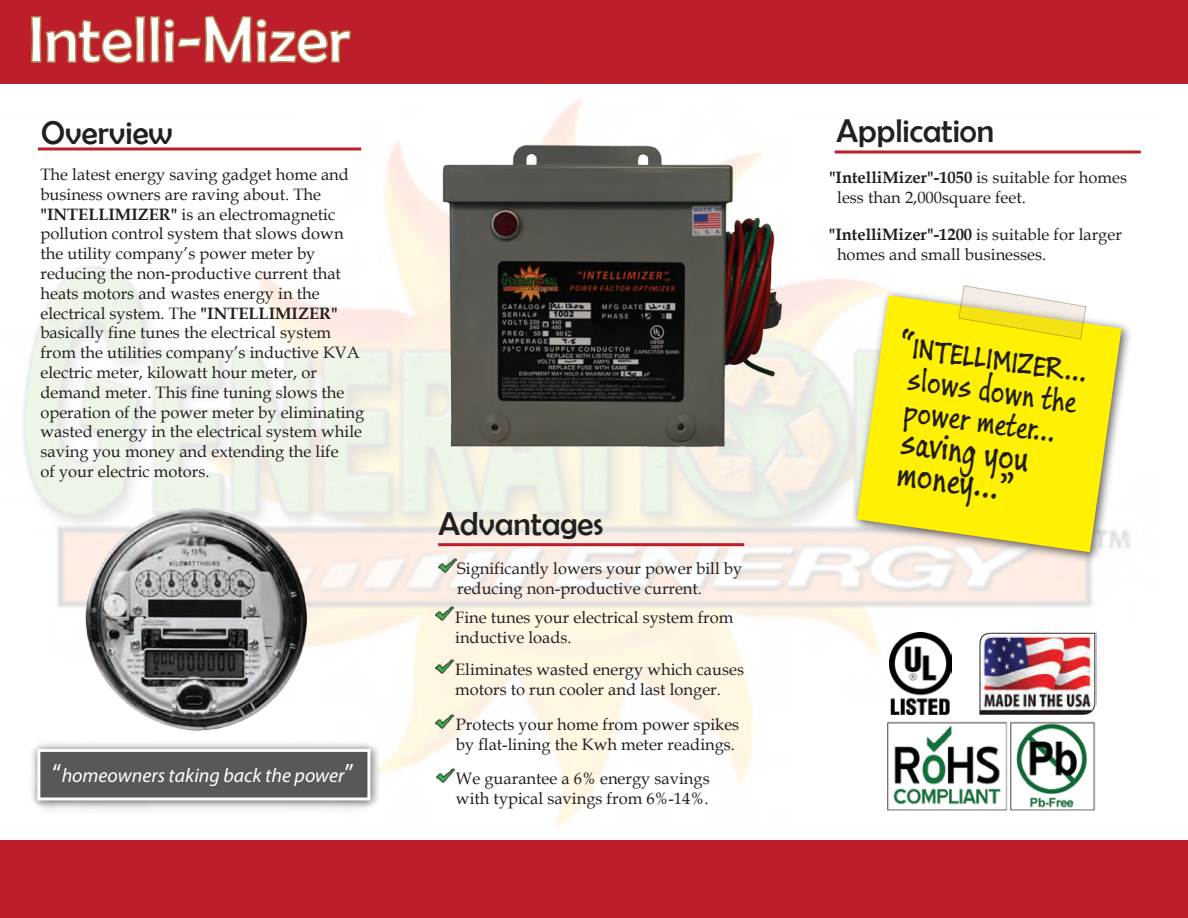
<style>
.page{position:relative;width:1188px;height:918px;background:#fff}
.page>*{position:absolute;margin:0;border:0;box-sizing:border-box;transform-origin:0 0}
.t1{font:66px "Berlin Sans FB";color:#fff}
.t2{font:38.1px/32px "Buxton Sketch";color:#231f20;scale:.9 1}
.t3{font:33.6px/32.1px "Buxton Sketch";color:#231f20;text-align:center;scale:.9 1}
.t4{font:33px "Berlin Sans FB";color:#231f20}
.t5{font:italic 19.8px "Myriad Pro";color:#fff}
.t6{font:16.5px/19.8px "Book Antiqua";color:#231f20}
.s1{font-weight:700}
.s2{font-style:normal;font-size:26.4px}
.s3{font-size:38.1px}
</style>
<div class="page">
<img style="left:23px;top:99px;width:1118px;height:728px">
<div style="left:0;top:840px;width:1188px;height:78px;background:#be1d2c"></div>
<div style="left:0;top:0;width:1188px;height:84px;background:#be1d2c"></div>
<img style="left:321px;top:114px;width:525px;height:348px">
<svg style="left:31px;top:15px;width:320px;height:49px"></svg>
<hr style="left:835px;top:150px;width:306px;height:3px;background:#be1d2c">
<hr style="left:38px;top:147px;width:323px;height:3px;background:#be1d2c">
<hr style="left:438px;top:543px;width:306px;height:3px;background:#be1d2c">
<img style="left:438px;top:558px;width:18px;height:15px">
<img style="left:436px;top:606px;width:18px;height:15px">
<img style="left:436px;top:660px;width:18px;height:14px">
<img style="left:436px;top:714px;width:18px;height:15px">
<img style="left:437px;top:769px;width:18px;height:14px">
<img style="left:79px;top:505px;width:230px;height:228px">
<img style="left:846px;top:285px;width:291px;height:283px">
<svg style="left:857px;top:295px;width:265px;height:257px;background:#f9ed2d"></svg>
<img style="left:887px;top:717px;width:219px;height:103px">
<img style="left:978px;top:632px;width:118px;height:84px">
<img style="left:890px;top:633px;width:61px;height:82px">
<img style="left:26px;top:738px;width:358px;height:76px">
<div style="left:37px;top:749px;width:333px;height:52px;background:#57585a;border:3px solid #fff"></div>
<svg style="left:958px;top:285px;width:128px;height:54px"></svg>
<h1 class="t1" style="left:28px;top:3px;width:323px">Intelli-Mizer</h1>
<h3 class="t4" style="left:41px;top:114px;width:133px">Overview</h3>
<p class="t6" style="left:40px;top:164px;width:325px">The latest energy saving gadget home and business owners are raving about. The <span class="s1">"INTELLIMIZER"</span> is an electromagnetic pollution control system that slows down the utility company’s power meter by reducing the non-productive current that heats motors and wastes energy in the electrical system. The <span class="s1">"INTELLIMIZER" </span>basically fine tunes the electrical system from the utilities company’s inductive KVA electric meter, kilowatt hour meter, or demand meter. This fine tuning slows the operation of the power meter by eliminating wasted energy in the electrical system while saving you money and extending the life<br>of your electric motors.</p>
<p class="t5" style="left:52px;top:763px;width:303px"><span class="s2">“</span>homeowners taking back the power<span class="s2">”</span></p>
<h3 class="t4" style="left:438px;top:506px;width:166px">Advantages</h3>
<p class="t6" style="left:457px;top:559px;width:287px">Significantly lowers your power bill by reducing non-productive current.</p>
<p class="t6" style="left:455px;top:607px;width:280px">Fine tunes your electrical system from inductive loads.</p>
<p class="t6" style="left:455px;top:660px;width:290px">Eliminates wasted energy which causes motors to run cooler and last longer.</p>
<p class="t6" style="left:456px;top:714px;width:285px">Protects your home from power spikes by flat-lining the Kwh meter readings.</p>
<p class="t6" style="left:456px;top:768px;width:255px">We guarantee a 6% energy savings with typical savings from 6%-14%.</p>
<h3 class="t4" style="left:836px;top:112px;width:159px">Application</h3>
<p class="t6" style="left:837px;top:167px;width:291px;text-indent:-8px"><span class="s1">"IntelliMizer"-1050</span> is suitable for homes less than 2,000square feet.</p>
<p class="t6" style="left:837px;top:224px;width:286px;text-indent:-8px"><span class="s1">"IntelliMizer"-1200</span> is suitable for larger homes and small businesses.</p>
<h3 class="t3" style="left:901px;top:330px;width:212px;rotate:8deg"><span class="s3">“</span>INTELLIMIZER... slows down the power meter...</h3>
<h2 class="t2" style="left:904px;top:425px;width:144px;rotate:8deg">saving you money...”</h2>
</div>
